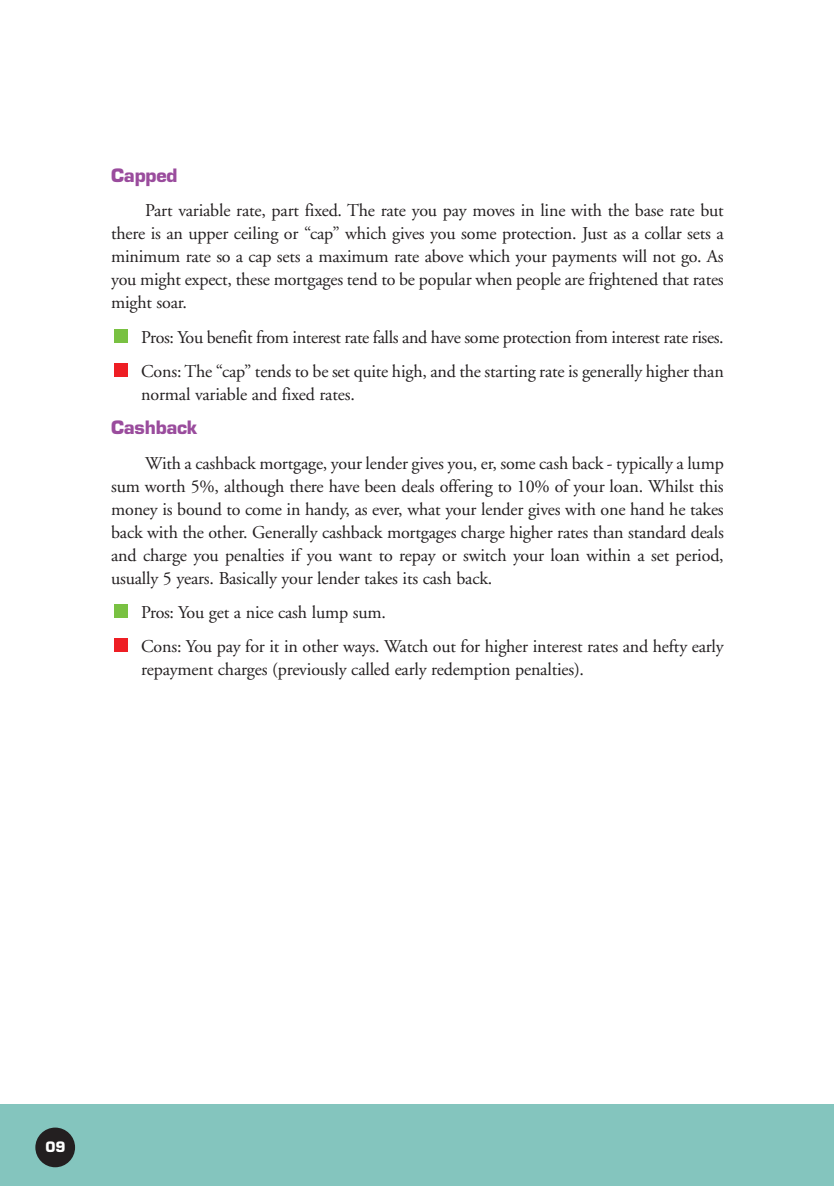
<style>
.page{position:relative;width:834px;height:1186px;background:#fff}
.page>*{position:absolute;margin:0;border:0;box-sizing:border-box;transform-origin:0 0}
.t1{font:18px/23px "Adobe Garamond";letter-spacing:-.01em;color:#231f20;text-align:justify}
.t2{font:700 18px "Eurostile";letter-spacing:-.015em;color:#9a4c9d}
.t3{font:700 14px "Eurostile";color:#fff}
</style>
<div class="page">
<div style="left:0;top:1104px;width:833px;height:82px;background:#84c5be"></div>
<div style="left:35px;top:1127px;width:40px;height:40px;background:#231f20;border-radius:50%"></div>
<div style="left:114px;top:638px;width:14px;height:14px;background:#ee1e24"></div>
<div style="left:114px;top:604px;width:14px;height:14px;background:#79c142"></div>
<div style="left:114px;top:363px;width:14px;height:14px;background:#ee1e24"></div>
<div style="left:114px;top:329px;width:14px;height:13px;background:#79c142"></div>
<p class="t2" style="left:111px;top:168px;width:68px">Capped</p>
<p class="t1" style="left:111px;top:201px;width:614px;text-indent:34px">Part variable rate, part fixed. The rate you pay moves in line with the base rate but there is an upper ceiling or “cap” which gives you some protection. Just as a collar sets a minimum rate so a cap sets a maximum rate above which your payments will not go. As you might expect, these mortgages tend to be popular when people are frightened that rates might soar.</p>
<p class="t1" style="left:141px;top:321px;width:584px;line-height:34.4px">Pros: You benefit from interest rate falls and have some protection from interest rate rises.<br>Cons: The “cap” tends to be set quite high, and the starting rate is generally higher than</p>
<p class="t1" style="left:141px;top:384px;width:215px">normal variable and fixed rates.</p>
<p class="t2" style="left:111px;top:421px;width:88px">Cashback</p>
<p class="t1" style="left:111px;top:453px;width:614px;text-indent:34px">With a cashback mortgage, your lender gives you, er, some cash back - typically a lump sum worth 5%, although there have been deals offering to 10% of your loan. Whilst this money is bound to come in handy, as ever, what your lender gives with one hand he takes back with the other. Generally cashback mortgages charge higher rates than standard deals and charge you penalties if you want to repay or switch your loan within a set period, usually 5 years. Basically your lender takes its cash back.</p>
<p class="t1" style="left:141px;top:597px;width:584px;line-height:34.4px">Pros: You get a nice cash lump sum.<br>Cons: You pay for it in other ways. Watch out for higher interest rates and hefty early</p>
<p class="t1" style="left:141px;top:660px;width:444px">repayment charges (previously called early redemption penalties).</p>
<p class="t3" style="left:45px;top:1142px;width:22px">09</p>
</div>
